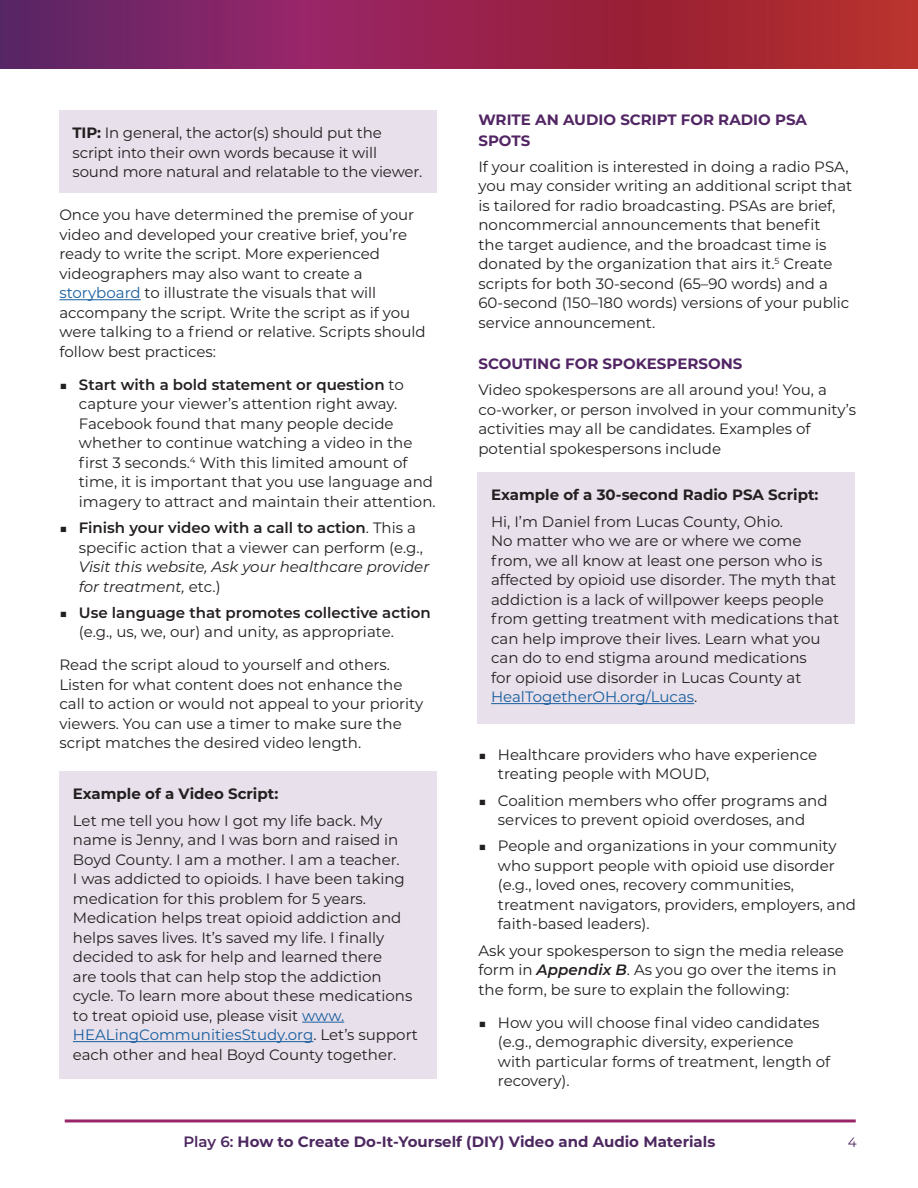
<style>
.page{position:relative;width:918px;height:1188px;background:#fff}
.page>*{position:absolute;margin:0;border:0;box-sizing:border-box;transform-origin:0 0}
.t1{font:15px/19.5px "Montserrat";color:#231f20}
.t2{font:600 15px/19.5px "Montserrat";color:#231f20}
.t3{font:italic 15px/19.5px "Montserrat";color:#231f20}
.t4{font:700 15px "Montserrat";color:#4d2860}
.t5{font:700 15px/21px "Montserrat";color:#522564}
.t6{font:700 15px "Montserrat";color:#231f20}
.t7{font:13.5px "Montserrat";color:#4d2860}
.s1{font-weight:700}
.s2{color:#175d9e}
.s3{font-size:13.5px}
.s4{font-weight:600}
.s5{font-style:normal}
.s6{font-weight:400;font-size:13.5px}
.s7{font-weight:400}
.s8{font-weight:600;font-style:italic}
</style>
<div class="page">
<svg style="left:0;top:0;width:918px;height:69px;background:#92254d"></svg>
<hr style="left:65px;top:1119px;width:791px;height:3px;background:#992569">
<hr style="left:59px;top:299px;width:82px;height:1px;background:#175d9e">
<div style="left:59px;top:110px;width:378px;height:82px;background:#e8e1eb"></div>
<div style="left:59px;top:771px;width:378px;height:308px;background:#e8e1eb"></div>
<hr style="left:302px;top:1022px;width:42px;height:1px;background:#175d9e">
<hr style="left:73px;top:1041px;width:240px;height:1px;background:#175d9e">
<div style="left:478px;top:472px;width:377px;height:252px;background:#e8e1eb"></div>
<hr style="left:491px;top:703px;width:203px;height:1px;background:#175d9e">
<p class="t1" style="left:73px;top:123px;width:351px"><span class="s1">TIP:</span> In general, the actor(s) should put the script into their own words because it will sound more natural and relatable to the viewer.</p>
<p class="t1" style="left:59px;top:205px;width:368px">Once you have determined the premise of your video and developed your creative brief, you’re ready to write the script. More experienced videographers may also want to create a <span class="s2">storyboard</span> to illustrate the visuals that will accompany the script. Write the script as if you were talking to a friend or relative. Scripts should follow best practices:</p>
<p class="t1" style="left:79px;top:374px;width:358px;text-indent:-20px"><span class="s3">■</span> <span class="s4">Start with a bold statement or question</span> to capture your viewer’s attention right away.<br>Facebook found that many people decide whether to continue watching a video in the first 3 seconds.<sup>4</sup> With this limited amount of time, it is important that you use language and imagery to attract and maintain their attention.</p>
<p class="t1" style="left:79px;top:517px;width:346px;text-indent:-20px"><span class="s3">■</span> <span class="s4">Finish your video with a call to action</span>. This a specific action that a viewer can perform (e.g.,</p>
<p class="t3" style="left:79px;top:556px;width:352px">Visit this website, Ask your healthcare provider for treatment, <span class="s5">etc.)</span></p>
<p class="t2" style="left:79px;top:602px;width:354px;text-indent:-20px"><span class="s6">■</span> Use language that promotes collective action <span class="s7">(e.g., us, we, our) and unity, as appropriate.</span></p>
<p class="t1" style="left:59px;top:655px;width:365px">Read the script aloud to yourself and others.<br>Listen for what content does not enhance the call to action or would not appeal to your priority viewers. You can use a timer to make sure the script matches the desired video length.</p>
<p class="t6" style="left:73px;top:783px;width:207px">Example of a Video Script:</p>
<p class="t1" style="left:73px;top:810px;width:347px">Let me tell you how I got my life back. My name is Jenny, and I was born and raised in Boyd County. I am a mother. I am a teacher.<br>I was addicted to opioids. I have been taking medication for this problem for 5 years.<br>Medication helps treat opioid addiction and helps saves lives. It’s saved my life. I finally decided to ask for help and learned there<br>are tools that can help stop the addiction cycle. To learn more about these medications to treat opioid use, please visit <span class="s2">www.<br>HEALingCommunitiesStudy.org</span>. Let’s support each other and heal Boyd County together.</p>
<p class="t5" style="left:478px;top:108px;width:330px">WRITE AN AUDIO SCRIPT FOR RADIO PSA<br>SPOTS</p>
<p class="t1" style="left:478px;top:156px;width:375px">If your coalition is interested in doing a radio PSA, you may consider writing an additional script that is tailored for radio broadcasting. PSAs are brief, noncommercial announcements that benefit<br>the target audience, and the broadcast time is donated by the organization that airs it.<sup>5</sup> Create scripts for both 30-second (65–90 words) and a 60-second (150–180 words) versions of your public service announcement.</p>
<p class="t5" style="left:478px;top:353px;width:265px">SCOUTING FOR SPOKESPERSONS</p>
<p class="t1" style="left:478px;top:380px;width:379px">Video spokespersons are all around you! You, a co-worker, or person involved in your community’s activities may all be candidates. Examples of potential spokespersons include</p>
<p class="t6" style="left:491px;top:484px;width:329px">Example of a 30-second Radio PSA Script:</p>
<p class="t1" style="left:491px;top:511px;width:350px">Hi, I’m Daniel from Lucas County, Ohio.<br>No matter who we are or where we come from, we all know at least one person who is affected by opioid use disorder. The myth that addiction is a lack of willpower keeps people from getting treatment with medications that can help improve their lives. Learn what you can do to end stigma around medications<br>for opioid use disorder in Lucas County at <span class="s2">HealTogetherOH.org/Lucas</span>.</p>
<p class="t1" style="left:498px;top:744px;width:321px;text-indent:-20px"><span class="s3">■</span> Healthcare providers who have experience treating people with MOUD,</p>
<p class="t1" style="left:478px;top:790px;width:351px;text-align:center"><span class="s3">■</span> Coalition members who offer programs and services to prevent opioid overdoses, and</p>
<p class="t1" style="left:498px;top:836px;width:360px;text-indent:-20px"><span class="s3">■</span> People and organizations in your community who support people with opioid use disorder (e.g., loved ones, recovery communities, treatment navigators, providers, employers, and faith-based leaders).</p>
<p class="t1" style="left:478px;top:940px;width:367px">Ask your spokesperson to sign the media release form in <span class="s8">Appendix B</span>. As you go over the items in the form, be sure to explain the following:</p>
<p class="t1" style="left:498px;top:1012px;width:334px;text-indent:-20px"><span class="s3">■</span> How you will choose final video candidates (e.g., demographic diversity, experience with particular forms of treatment, length of recovery).</p>
<p class="t4" style="left:183px;top:1131px;width:533px"><span class="s4">Play 6:</span> How to Create Do-It-Yourself (DIY) Video and Audio Materials</p>
<p class="t7" style="left:848px;top:1133px;width:10px">4</p>
</div>
